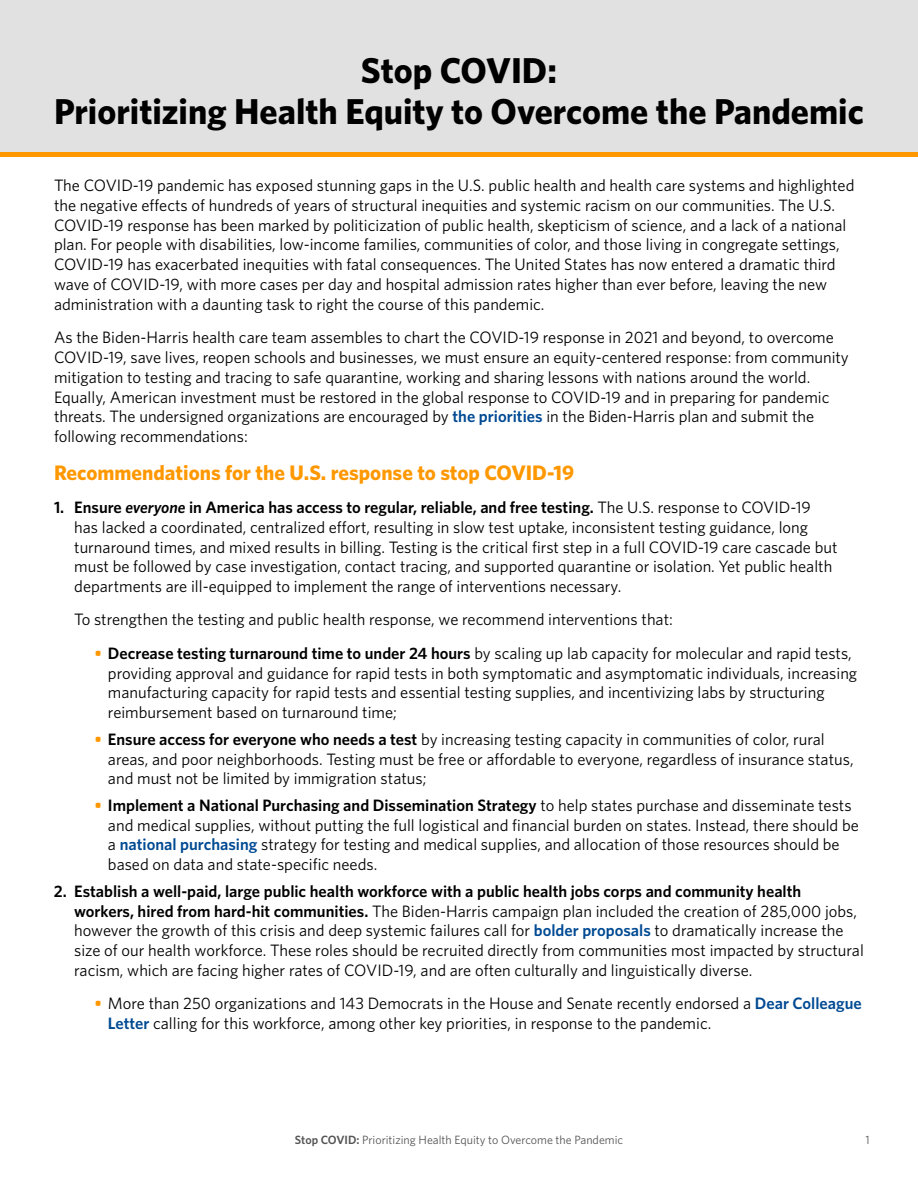
<style>
.page{position:relative;width:918px;height:1188px;background:#fff}
.page>*{position:absolute;margin:0;border:0;box-sizing:border-box;transform-origin:0 0}
.t1{font:700 36px/41.4px "Whitney";color:#000;text-align:center}
.t2{font:700 21px "Whitney";color:#ff9800}
.t3{font:16.5px/19.8px "Whitney";color:#000}
.t4{font:12px "Whitney";color:#555}
.s1{font-weight:600;color:#004a93}
.s2{font-weight:600}
.s3{font-weight:600;font-style:italic}
.s4{font-weight:600;color:#ff9800}
</style>
<div class="page">
<div style="left:0;top:0;width:918px;height:154px;background:#e1e1e1"></div>
<div style="left:1px;top:152px;width:917px;height:5px;background:#ff9800"></div>
<h1 class="t1" style="left:54px;top:49px;width:811px">Stop COVID:<br>Prioritizing Health Equity to Overcome the Pandemic</h1>
<p class="t3" style="left:54px;top:175px;width:802px">The COVID-19 pandemic has exposed stunning gaps in the U.S. public health and health care systems and highlighted the negative effects of hundreds of years of structural inequities and systemic racism on our communities. The U.S.<br>COVID-19 response has been marked by politicization of public health, skepticism of science, and a lack of a national plan. For people with disabilities, low-income families, communities of color, and those living in congregate settings, COVID-19 has exacerbated inequities with fatal consequences. The United States has now entered a dramatic third wave of COVID-19, with more cases per day and hospital admission rates higher than ever before, leaving the new administration with a daunting task to right the course of this pandemic.</p>
<p class="t3" style="left:54px;top:327px;width:796px">As the Biden-Harris health care team assembles to chart the COVID-19 response in 2021 and beyond, to overcome COVID-19, save lives, reopen schools and businesses, we must ensure an equity-centered response: from community mitigation to testing and tracing to safe quarantine, working and sharing lessons with nations around the world.<br>Equally, American investment must be restored in the global response to COVID-19 and in preparing for pandemic threats. The undersigned organizations are encouraged by <span class="s1">the priorities</span> in the Biden-Harris plan and submit the following recommendations:</p>
<p class="t2" style="left:54px;top:458px;width:522px">Recommendations for the U.S. response to stop COVID-19</p>
<p class="t3" style="left:74px;top:497px;width:765px;text-indent:-20px"><span class="s2">1. Ensure</span> <span class="s3">everyone</span> <span class="s2">in America has access to regular, reliable, and free testing.</span> The U.S. response to COVID-19 has lacked a coordinated, centralized effort, resulting in slow test uptake, inconsistent testing guidance, long turnaround times, and mixed results in billing. Testing is the critical first step in a full COVID-19 care cascade but must be followed by case investigation, contact tracing, and supported quarantine or isolation. Yet public health departments are ill-equipped to implement the range of interventions necessary.</p>
<p class="t3" style="left:74px;top:609px;width:600px">To strengthen the testing and public health response, we recommend interventions that:</p>
<p class="t3" style="left:108px;top:643px;width:751px;text-indent:-13px"><span class="s4">•</span> <span class="s2">Decrease testing turnaround time to under 24 hours</span> by scaling up lab capacity for molecular and rapid tests, providing approval and guidance for rapid tests in both symptomatic and asymptomatic individuals, increasing manufacturing capacity for rapid tests and essential testing supplies, and incentivizing labs by structuring reimbursement based on turnaround time;</p>
<p class="t3" style="left:108px;top:729px;width:747px;text-indent:-13px"><span class="s4">•</span> <span class="s2">Ensure access for everyone who needs a test</span> by increasing testing capacity in communities of color, rural areas, and poor neighborhoods. Testing must be free or affordable to everyone, regardless of insurance status, and must not be limited by immigration status;</p>
<p class="t3" style="left:108px;top:795px;width:752px;text-indent:-13px"><span class="s4">•</span> <span class="s2">Implement a National Purchasing and Dissemination Strategy</span> to help states purchase and disseminate tests and medical supplies, without putting the full logistical and financial burden on states. Instead, there should be a <span class="s1">national purchasing</span> strategy for testing and medical supplies, and allocation of those resources should be based on data and state-specific needs.</p>
<p class="t3" style="left:74px;top:881px;width:791px;text-indent:-20px"><span class="s2">2. Establish a well-paid, large public health workforce with a public health jobs corps and community health workers, hired from hard-hit communities.</span> The Biden-Harris campaign plan included the creation of 285,000 jobs, however the growth of this crisis and deep systemic failures call for <span class="s1">bolder proposals</span> to dramatically increase the size of our health workforce. These roles should be recruited directly from communities most impacted by structural racism, which are facing higher rates of COVID-19, and are often culturally and linguistically diverse.</p>
<p class="t3" style="left:108px;top:993px;width:755px;text-indent:-13px"><span class="s4">•</span> More than 250 organizations and 143 Democrats in the House and Senate recently endorsed a <span class="s1">Dear Colleague<br>Letter</span> calling for this workforce, among other key priorities, in response to the pandemic.</p>
<p class="t4" style="left:295px;top:1131px;width:330px"><span class="s2">Stop COVID:</span> Prioritizing Health Equity to Overcome the Pandemic</p>
<p class="t4" style="left:865px;top:1131px;width:6px">1</p>
</div>
